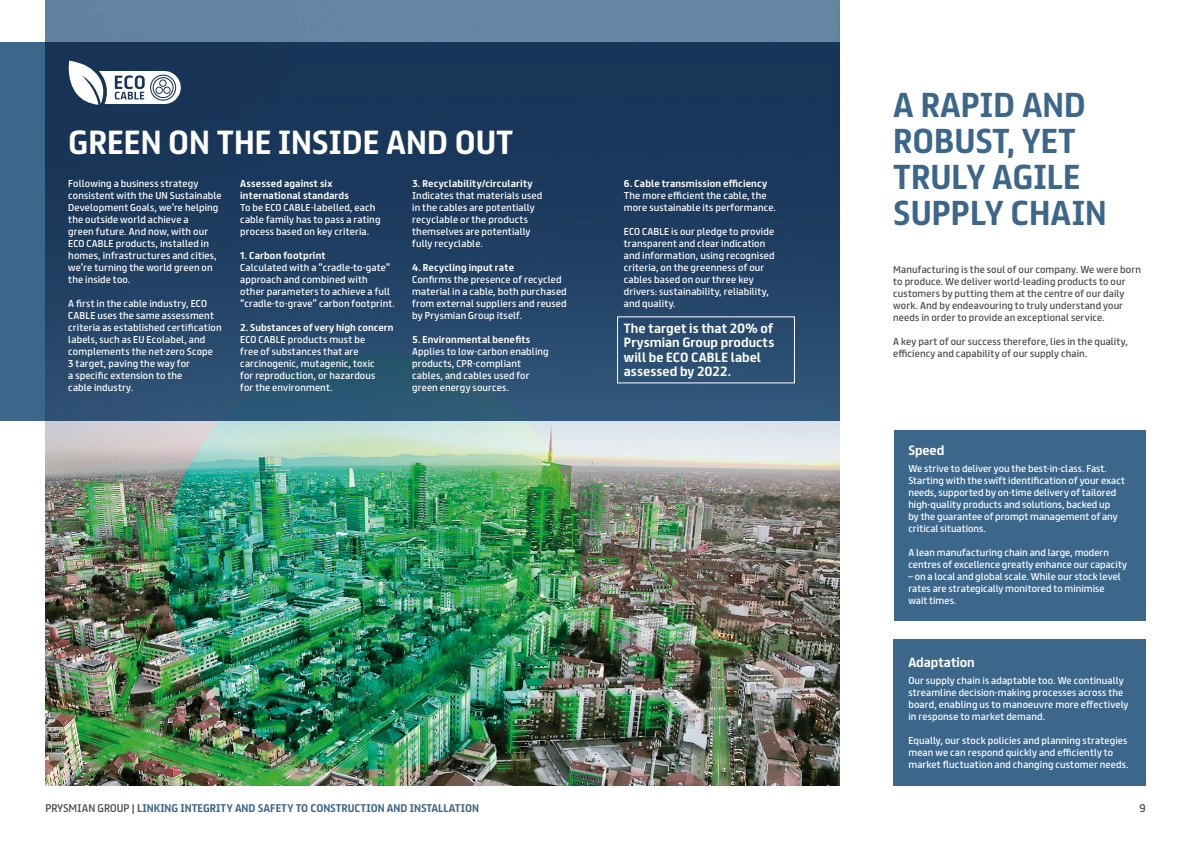
<style>
.page{position:relative;width:1191px;height:842px;background:#fff}
.page>*{position:absolute;margin:0;border:0;box-sizing:border-box;transform-origin:0 0}
.t1{font:700 31px/36px "FS Truman";color:#3d668b}
.t2{font:700 30px "FS Truman";color:#fff}
.t3{font:700 12px/14.4px "FS Truman";letter-spacing:.005em;color:#fff}
.t4{font:700 10px "FS Truman";color:#3d668b}
.t5{font:10px "FS Truman";color:#4a4a49}
.t6{font:9px/12px "FS Truman";letter-spacing:.01em;color:#fff}
.t7{font:9px/12px "FS Truman";letter-spacing:.01em;color:#4a4a49}
.t8{font:700 9px/12px "FS Truman";letter-spacing:.015em;color:#fff}
.s1{font-weight:400;color:#4a4a49}
</style>
<div class="page">
<img style="left:45px;top:0;width:795px;height:785px">
<svg style="left:0;top:43px;width:840px;height:378px;background:#214265"></svg>
<div style="left:893px;top:430px;width:252px;height:190px;background:#3d668b"></div>
<div style="left:893px;top:639px;width:252px;height:146px;background:#3d668b"></div>
<svg style="left:68px;top:61px;width:113px;height:44px"></svg>
<h2 class="t2" style="left:68px;top:116px;width:447px">GREEN ON THE INSIDE AND OUT</h2>
<p class="t6" style="left:68px;top:176px;width:155px">Following a business strategy consistent with the UN Sustainable<br>Development Goals, we’re helping the outside world achieve a<br>green future. And now, with our<br>ECO CABLE products, installed in homes, infrastructures and cities, we’re turning the world green on the inside too.</p>
<p class="t6" style="left:68px;top:296px;width:155px">A first in the cable industry, ECO<br>CABLE uses the same assessment criteria as established certification labels, such as EU Ecolabel, and complements the net-zero Scope<br>3 target, paving the way for<br>a specific extension to the<br>cable industry.</p>
<p class="t8" style="left:240px;top:176px;width:110px">Assessed against six international standards</p>
<p class="t6" style="left:240px;top:200px;width:142px">To be ECO CABLE-labelled, each cable family has to pass a rating process based on key criteria.</p>
<p class="t8" style="left:240px;top:248px;width:87px">1. Carbon footprint</p>
<p class="t6" style="left:240px;top:260px;width:156px">Calculated with a “cradle-to-gate” approach and combined with<br>other parameters to achieve a full “cradle-to-grave” carbon footprint.</p>
<p class="t8" style="left:240px;top:320px;width:155px">2. Substances of very high concern</p>
<p class="t6" style="left:240px;top:332px;width:137px">ECO CABLE products must be free of substances that are carcinogenic, mutagenic, toxic for reproduction, or hazardous for the environment.</p>
<p class="t8" style="left:412px;top:176px;width:122px">3. Recyclability/circularity</p>
<p class="t6" style="left:412px;top:188px;width:132px">Indicates that materials used in the cables are potentially recyclable or the products themselves are potentially fully recyclable.</p>
<p class="t8" style="left:412px;top:260px;width:103px">4. Recycling input rate</p>
<p class="t6" style="left:412px;top:272px;width:156px">Confirms the presence of recycled material in a cable, both purchased from external suppliers and reused by Prysmian Group itself.</p>
<p class="t8" style="left:412px;top:332px;width:120px">5. Environmental benefits</p>
<p class="t6" style="left:412px;top:344px;width:138px">Applies to low-carbon enabling products, CPR-compliant cables, and cables used for green energy sources.</p>
<p class="t8" style="left:624px;top:176px;width:145px">6. Cable transmission efficiency</p>
<p class="t6" style="left:624px;top:188px;width:154px">The more efficient the cable, the more sustainable its performance.</p>
<p class="t6" style="left:624px;top:224px;width:152px">ECO CABLE is our pledge to provide transparent and clear indication and information, using recognised criteria, on the greenness of our cables based on our three key drivers: sustainability, reliability, and quality.</p>
<h3 class="t3" style="left:624px;top:320px;width:152px">The target is that 20% of<br>Prysmian Group products will be ECO CABLE label assessed by 2022.</h3>
<p class="t4" style="left:45px;top:799px;width:435px"><span class="s1">PRYSMIAN GROUP |</span> LINKING INTEGRITY AND SAFETY TO CONSTRUCTION AND INSTALLATION</p>
<h1 class="t1" style="left:893px;top:85px;width:215px">A RAPID AND<br>ROBUST, YET<br>TRULY AGILE<br>SUPPLY CHAIN</h1>
<p class="t7" style="left:893px;top:262px;width:249px">Manufacturing is the soul of our company. We were born to produce. We deliver world-leading products to our customers by putting them at the centre of our daily work. And by endeavouring to truly understand your needs in order to provide an exceptional service.</p>
<p class="t7" style="left:893px;top:334px;width:236px">A key part of our success therefore, lies in the quality, efficiency and capability of our supply chain.</p>
<h3 class="t3" style="left:908px;top:442px;width:37px">Speed</h3>
<p class="t6" style="left:908px;top:462px;width:218px">We strive to deliver you the best-in-class. Fast.<br>Starting with the swift identification of your exact needs, supported by on-time delivery of tailored high-quality products and solutions, backed up<br>by the guarantee of prompt management of any critical situations.</p>
<p class="t6" style="left:908px;top:546px;width:220px">A lean manufacturing chain and large, modern centres of excellence greatly enhance our capacity</p>
<p class="t6" style="left:908px;top:570px;width:214px">– on a local and global scale. While our stock level rates are strategically monitored to minimise wait times.</p>
<h3 class="t3" style="left:908px;top:654px;width:68px">Adaptation</h3>
<p class="t6" style="left:908px;top:674px;width:222px">Our supply chain is adaptable too. We continually streamline decision-making processes across the board, enabling us to manoeuvre more effectively in response to market demand.</p>
<p class="t6" style="left:908px;top:734px;width:222px">Equally, our stock policies and planning strategies mean we can respond quickly and efficiently to market fluctuation and changing customer needs.</p>
<p class="t5" style="left:1139px;top:799px;width:8px">9</p>
</div>
